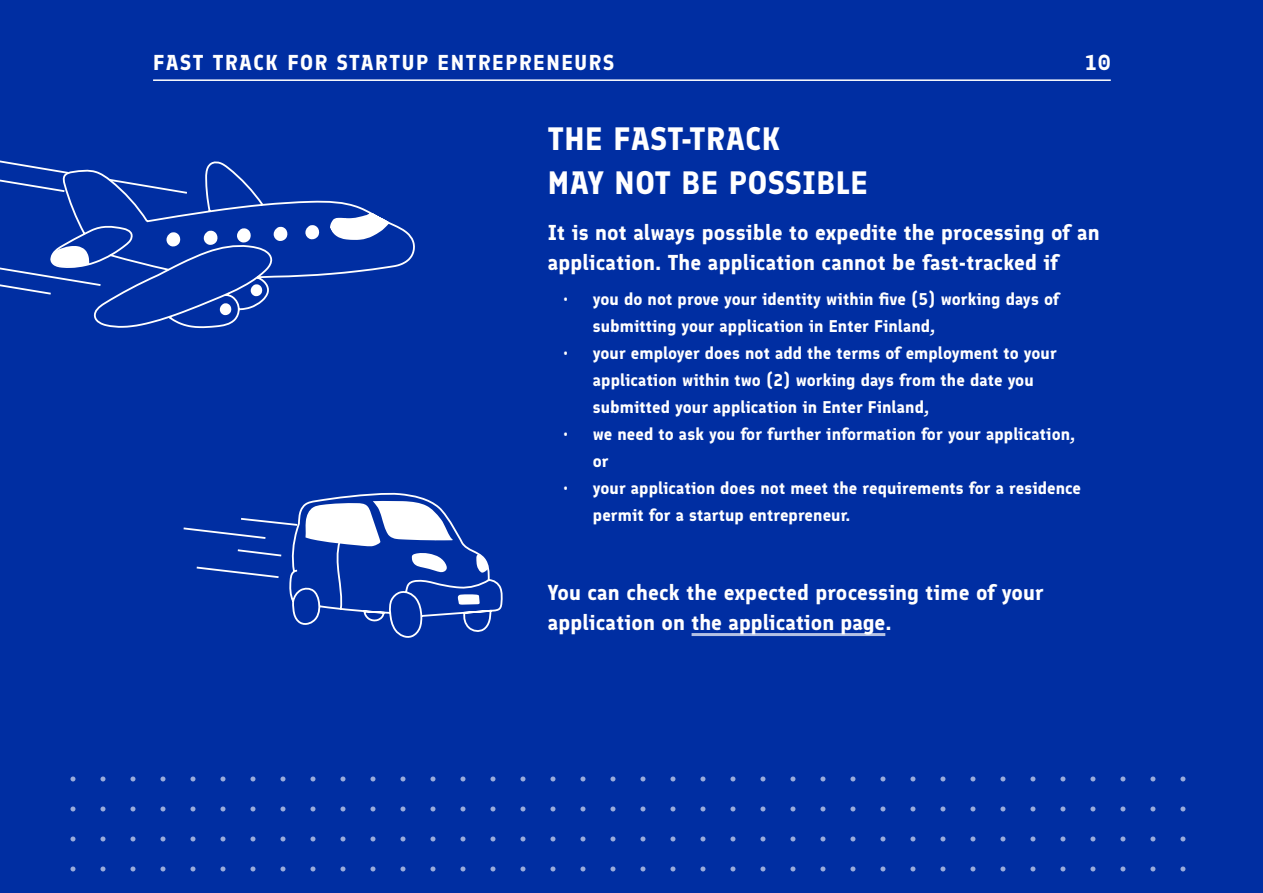
<style>
.page{position:relative;width:1263px;height:893px;background:#002ea2}
.page>*{position:absolute;margin:0;border:0;box-sizing:border-box;transform-origin:0 0}
.t1{font:700 31.5px/43.5px "Finlandica";letter-spacing:.02em;color:#fff}
.body{font:700 21px/30px "Finlandica";letter-spacing:.005em;color:#fff}
.body-2{font:700 21px "Finlandica";letter-spacing:.075em;color:#fff}
.list_small{font:700 16.5px/27px "Finlandica";letter-spacing:.005em;color:#fff}
.s1{font-weight:400}
</style>
<div class="page">
<svg style="left:93px;top:161px;width:322px;height:168px"></svg>
<svg style="left:331px;top:214px;width:57px;height:28px"></svg>
<svg style="left:220px;top:303px;width:12px;height:13px"></svg>
<svg style="left:251px;top:284px;width:12px;height:13px"></svg>
<svg style="left:204px;top:230px;width:14px;height:15px"></svg>
<svg style="left:274px;top:227px;width:14px;height:15px"></svg>
<svg style="left:305px;top:225px;width:15px;height:15px"></svg>
<svg style="left:237px;top:228px;width:14px;height:15px"></svg>
<svg style="left:0;top:160px;width:189px;height:136px"></svg>
<svg style="left:183px;top:492px;width:320px;height:146px"></svg>
<svg style="left:412px;top:553px;width:35px;height:19px"></svg>
<svg style="left:476px;top:554px;width:12px;height:19px"></svg>
<svg style="left:305px;top:501px;width:148px;height:46px"></svg>
<svg style="left:458px;top:594px;width:22px;height:11px"></svg>
<hr style="left:153px;top:79px;width:958px;height:2px;background:#fff">
<hr style="left:691px;top:633px;width:194px;height:3px;background:#b3c0e3">
<p class="body-2" style="left:153px;top:50px;width:462px">FAST TRACK FOR STARTUP ENTREPRENEURS</p>
<p class="body" style="left:1085px;top:48px;width:27px">10</p>
<h2 class="t1" style="left:548px;top:117px;width:322px">THE FAST-TRACK<br>MAY NOT BE POSSIBLE</h2>
<p class="body" style="left:548px;top:217px;width:553px">It is not always possible to expedite the processing of an application. The application cannot be fast-tracked if</p>
<p class="list_small" style="left:593px;top:285px;width:468px;text-indent:-30px"><span class="s1">•</span> you do not prove your identity within five (5) working days of submitting your application in Enter Finland,</p>
<p class="list_small" style="left:593px;top:339px;width:465px;text-indent:-30px"><span class="s1">•</span> your employer does not add the terms of employment to your application within two (2) working days from the date you submitted your application in Enter Finland,</p>
<p class="list_small" style="left:593px;top:420px;width:484px;text-indent:-30px"><span class="s1">•</span> we need to ask you for further information for your application, or</p>
<p class="list_small" style="left:593px;top:474px;width:490px;text-indent:-30px"><span class="s1">•</span> your application does not meet the requirements for a residence permit for a startup entrepreneur.</p>
<p class="body" style="left:548px;top:577px;width:497px">You can check the expected processing time of your application on the application page.</p>
</div>
